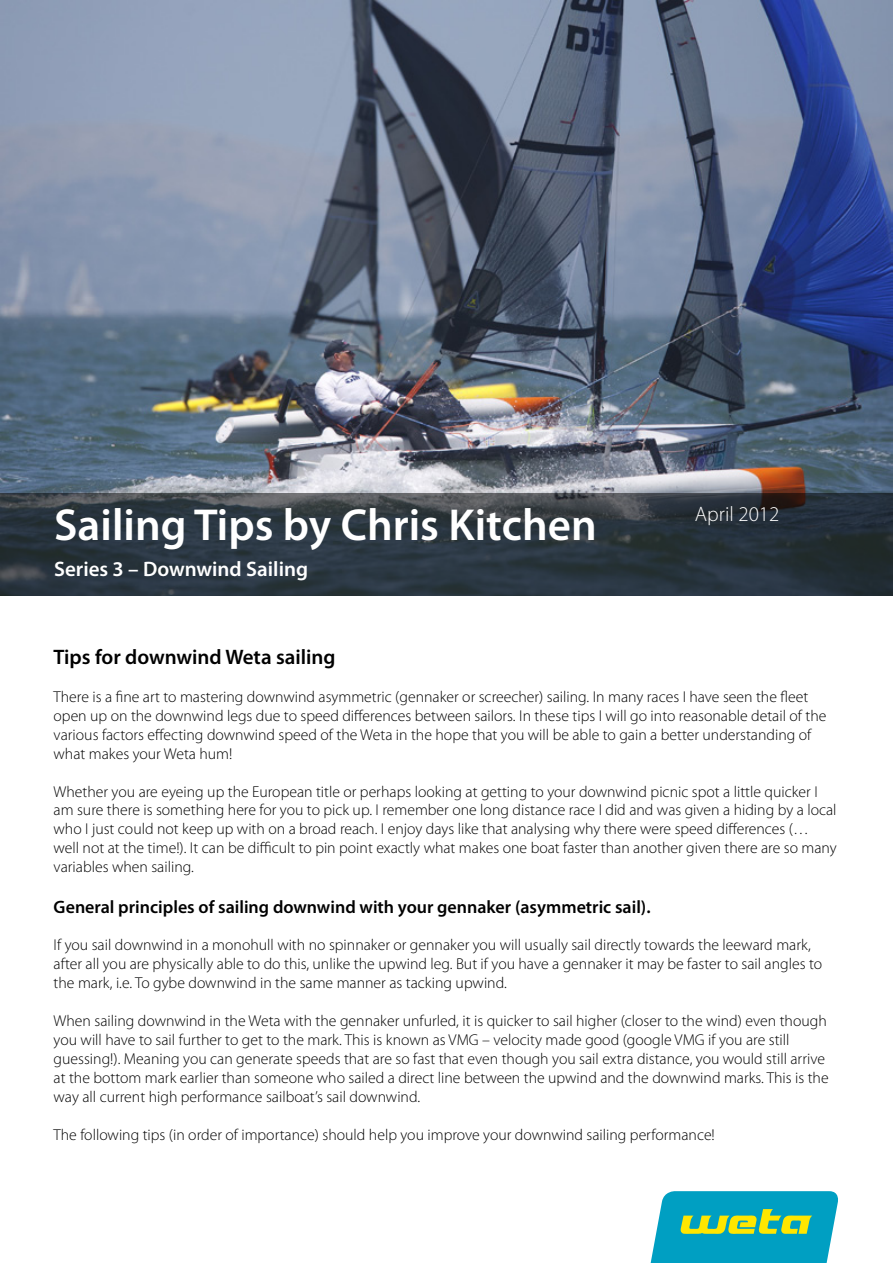
<style>
.page{position:relative;width:893px;height:1263px;background:#fff}
.page>*{position:absolute;margin:0;border:0;box-sizing:border-box;transform-origin:0 0}
.t1{font:600 45px "Myriad Pro";color:#fff}
.t2{font:600 21px "Myriad Pro";color:#000}
.t3{font:600 21px "Myriad Pro";color:#fff}
.t4{font:300 21px "Myriad Pro";color:#fff}
.t5{font:600 18px "Myriad Pro";color:#000}
.t6{font:300 15.75px/18.9px "Myriad Pro";color:#000}
</style>
<div class="page">
<img style="left:0;top:0;width:893px;height:493px">
<svg style="left:0;top:493px;width:893px;height:102px;background:#2d3840"></svg>
<svg style="left:650px;top:1191px;width:188px;height:72px;background:#30aeae"></svg>
<h1 class="t1" style="left:54px;top:497px;width:544px">Sailing Tips by Chris Kitchen</h1>
<h2 class="t3" style="left:54px;top:556px;width:256px">Series 3 – Downwind Sailing</h2>
<h2 class="t4" style="left:695px;top:502px;width:86px">April 2012</h2>
<h2 class="t2" style="left:54px;top:644px;width:284px">Tips for downwind Weta sailing</h2>
<p class="t6" style="left:54px;top:687px;width:774px">There is a fine art to mastering downwind asymmetric (gennaker or screecher) sailing. In many races I have seen the fleet open up on the downwind legs due to speed differences between sailors. In these tips I will go into reasonable detail of the various factors effecting downwind speed of the Weta in the hope that you will be able to gain a better understanding of what makes your Weta hum!</p>
<p class="t6" style="left:54px;top:782px;width:785px">Whether you are eyeing up the European title or perhaps looking at getting to your downwind picnic spot a little quicker I am sure there is something here for you to pick up. I remember one long distance race I did and was given a hiding by a local who I just could not keep up with on a broad reach. I enjoy days like that analysing why there were speed differences (… well not at the time!). It can be difficult to pin point exactly what makes one boat faster than another given there are so many variables when sailing.</p>
<p class="t5" style="left:54px;top:895px;width:598px">General principles of sailing downwind with your gennaker (asymmetric sail).</p>
<p class="t6" style="left:54px;top:936px;width:770px">If you sail downwind in a monohull with no spinnaker or gennaker you will usually sail directly towards the leeward mark, after all you are physically able to do this, unlike the upwind leg. But if you have a gennaker it may be faster to sail angles to the mark, i.e. To gybe downwind in the same manner as tacking upwind.</p>
<p class="t6" style="left:54px;top:1011px;width:776px">When sailing downwind in the Weta with the gennaker unfurled, it is quicker to sail higher (closer to the wind) even though you will have to sail further to get to the mark. This is known as VMG – velocity made good (google VMG if you are still guessing!). Meaning you can generate speeds that are so fast that even though you sail extra distance, you would still arrive at the bottom mark earlier than someone who sailed a direct line between the upwind and the downwind marks. This is the way all current high performance sailboat’s sail downwind.</p>
<p class="t6" style="left:54px;top:1125px;width:663px">The following tips (in order of importance) should help you improve your downwind sailing performance!</p>
</div>
